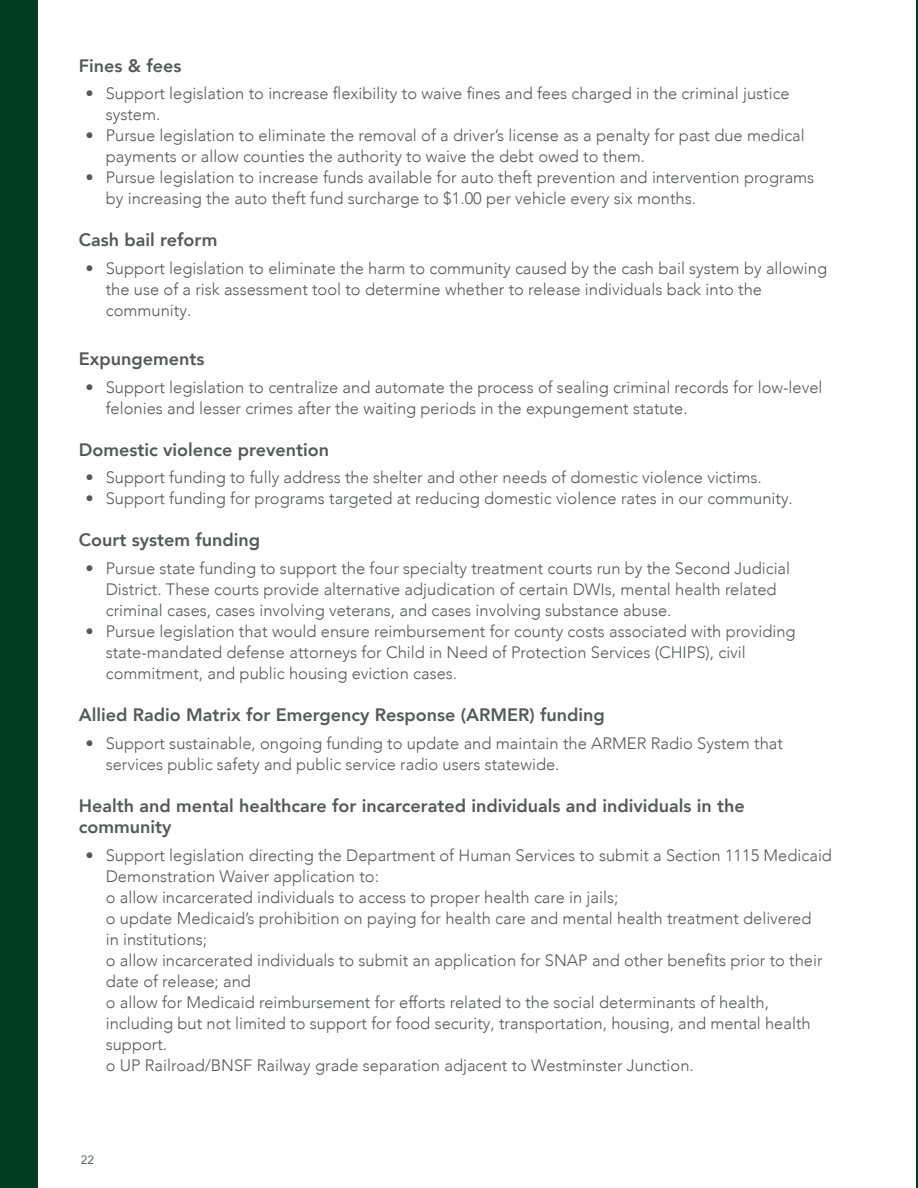
<style>
.page{position:relative;width:918px;height:1188px;background:#fff}
.page>*{position:absolute;margin:0;border:0;box-sizing:border-box;transform-origin:0 0}
.Headlines{font:800 18px/21px "Avenir LT Com";color:#57585a}
.bullets_copy{font:300 16.5px/21px "Avenir LT Com";color:#57585a}
.t1{font:12px "Avenir LT Com";color:#5a605e}
</style>
<div class="page">
<div style="left:0;top:0;width:38px;height:1188px;background:#003d23"></div>
<hr style="left:917px;top:0;width:1px;height:1188px;background:#003d23">
<p class="Headlines" style="left:79px;top:55px;width:104px">Fines &amp; fees</p>
<p class="bullets_copy" style="left:106px;top:83px;width:686px;text-indent:-20px">• Support legislation to increase flexibility to waive fines and fees charged in the criminal justice system.</p>
<p class="bullets_copy" style="left:106px;top:125px;width:701px;text-indent:-20px">• Pursue legislation to eliminate the removal of a driver’s license as a penalty for past due medical payments or allow counties the authority to waive the debt owed to them.</p>
<p class="bullets_copy" style="left:106px;top:167px;width:710px;text-indent:-20px">• Pursue legislation to increase funds available for auto theft prevention and intervention programs by increasing the auto theft fund surcharge to $1.00 per vehicle every six months.</p>
<p class="Headlines" style="left:79px;top:230px;width:140px">Cash bail reform</p>
<p class="bullets_copy" style="left:106px;top:258px;width:723px;text-indent:-20px">• Support legislation to eliminate the harm to community caused by the cash bail system by allowing the use of a risk assessment tool to determine whether to release individuals back into the community.</p>
<p class="Headlines" style="left:79px;top:348px;width:127px">Expungements</p>
<p class="bullets_copy" style="left:106px;top:376px;width:718px;text-indent:-20px">• Support legislation to centralize and automate the process of sealing criminal records for low-level felonies and lesser crimes after the waiting periods in the expungement statute.</p>
<p class="Headlines" style="left:79px;top:439px;width:252px">Domestic violence prevention</p>
<p class="bullets_copy" style="left:85px;top:467px;width:678px">• Support funding to fully address the shelter and other needs of domestic violence victims.</p>
<p class="bullets_copy" style="left:85px;top:488px;width:709px">• Support funding for programs targeted at reducing domestic violence rates in our community.</p>
<p class="Headlines" style="left:79px;top:530px;width:183px">Court system funding</p>
<p class="bullets_copy" style="left:106px;top:558px;width:686px;text-indent:-20px">• Pursue state funding to support the four specialty treatment courts run by the Second Judicial<br>District. These courts provide alternative adjudication of certain DWIs, mental health related criminal cases, cases involving veterans, and cases involving substance abuse.</p>
<p class="bullets_copy" style="left:106px;top:621px;width:691px;text-indent:-20px">• Pursue legislation that would ensure reimbursement for county costs associated with providing state-mandated defense attorneys for Child in Need of Protection Services (CHIPS), civil commitment, and public housing eviction cases.</p>
<p class="Headlines" style="left:79px;top:705px;width:528px">Allied Radio Matrix for Emergency Response (ARMER) funding</p>
<p class="bullets_copy" style="left:106px;top:733px;width:679px;text-indent:-20px">• Support sustainable, ongoing funding to update and maintain the ARMER Radio System that services public safety and public service radio users statewide.</p>
<p class="Headlines" style="left:79px;top:795px;width:668px">Health and mental healthcare for incarcerated individuals and individuals in the community</p>
<p class="bullets_copy" style="left:106px;top:844px;width:728px;text-indent:-20px">• Support legislation directing the Department of Human Services to submit a Section 1115 Medicaid<br>Demonstration Waiver application to:</p>
<p class="bullets_copy" style="left:106px;top:886px;width:514px">o allow incarcerated individuals to access to proper health care in jails;</p>
<p class="bullets_copy" style="left:106px;top:907px;width:707px">o update Medicaid’s prohibition on paying for health care and mental health treatment delivered in institutions;</p>
<p class="bullets_copy" style="left:106px;top:949px;width:718px">o allow incarcerated individuals to submit an application for SNAP and other benefits prior to their date of release; and</p>
<p class="bullets_copy" style="left:106px;top:991px;width:706px">o allow for Medicaid reimbursement for efforts related to the social determinants of health, including but not limited to support for food security, transportation, housing, and mental health support.</p>
<p class="bullets_copy" style="left:106px;top:1054px;width:590px">o UP Railroad/BNSF Railway grade separation adjacent to Westminster Junction.</p>
<p class="t1" style="left:81px;top:1152px;width:15px">22</p>
</div>
